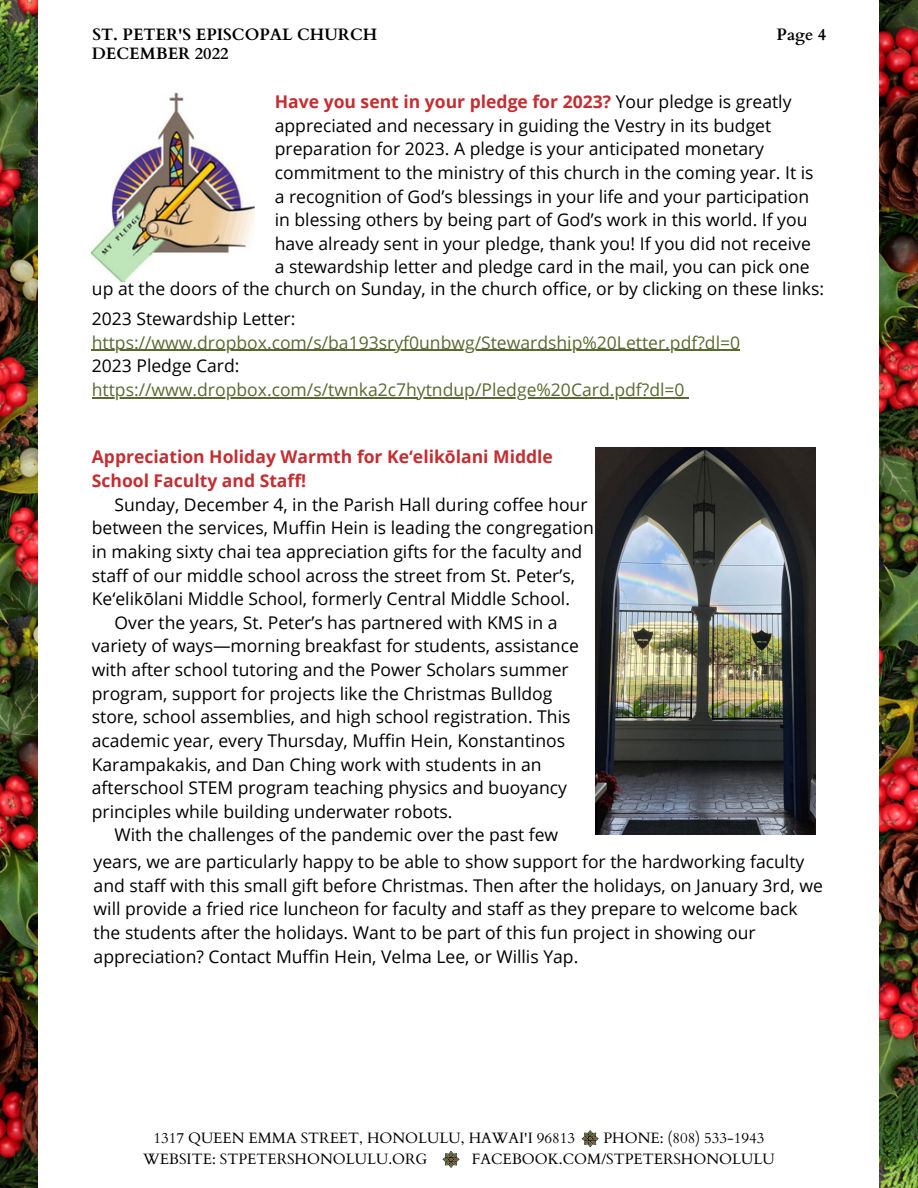
<style>
.page{position:relative;width:918px;height:1188px;background:#fff}
.page>*{position:absolute;margin:0;border:0;box-sizing:border-box;transform-origin:0 0}
.t1{font:17.55px/23.7px "Open Sans";color:#000}
.t2{font:17.55px "Open Sans";color:#596930}
.t3{font:700 17.55px/23.7px "Open Sans";color:#c52d31}
.t4{font:700 16.5px "Cardo";color:#000}
.t5{font:15px "Cardo";color:#000}
.s1{font-weight:700;color:#c52d31}
.s2{font-family:"Noto Sans"}
</style>
<div class="page">
<img style="left:0;top:0;width:918px;height:1188px">
<div style="left:39px;top:0;width:840px;height:1188px;background:#fff"></div>
<svg style="left:582px;top:1130px;width:17px;height:17px"></svg>
<svg style="left:443px;top:1151px;width:16px;height:17px"></svg>
<img style="left:92px;top:92px;width:163px;height:190px">
<img style="left:596px;top:447px;width:219px;height:387px">
<hr style="left:92px;top:350px;width:648px;height:1px;background:#596930">
<hr style="left:92px;top:397px;width:593px;height:1px;background:#596930">
<p class="t4" style="left:92px;top:23px;width:286px">ST. PETER'S EPISCOPAL CHURCH</p>
<p class="t4" style="left:777px;top:23px;width:51px">Page 4</p>
<p class="t4" style="left:92px;top:43px;width:138px">DECEMBER 2022</p>
<p class="t1" style="left:275px;top:89px;width:540px"><span class="s1">Have you sent in your pledge for 2023?</span> Your pledge is greatly appreciated and necessary in guiding the Vestry in its budget preparation for 2023. A pledge is your anticipated monetary commitment to the ministry of this church in the coming year. It is a recognition of God’s blessings in your life and your participation in blessing others by being part of God’s work in this world. If you have already sent in your pledge, thank you! If you did not receive a stewardship letter and pledge card in the mail, you can pick one</p>
<p class="t1" style="left:92px;top:274px;width:734px;line-height:29.8px">up at the doors of the church on Sunday, in the church office, or by clicking on these links:<br>2023 Stewardship Letter:</p>
<p class="t2" style="left:92px;top:330px;width:650px">https://www.dropbox.com/s/ba193sryf0unbwg/Stewardship%20Letter.pdf?dl=0</p>
<p class="t1" style="left:92px;top:354px;width:149px">2023 Pledge Card:</p>
<p class="t2" style="left:92px;top:377px;width:594px">https://www.dropbox.com/s/twnka2c7hytndup/Pledge%20Card.pdf?dl=0</p>
<p class="t3" style="left:92px;top:445px;width:463px">Appreciation Holiday Warmth for Ke<span class="s2">ʻ</span>elikōlani Middle<br>School Faculty and Staff!</p>
<p class="t1" style="left:115px;top:492px;width:474px">Sunday, December 4, in the Parish Hall during coffee hour</p>
<p class="t1" style="left:92px;top:516px;width:504px">between the services, Muffin Hein is leading the congregation</p>
<p class="t1" style="left:92px;top:539px;width:492px">in making sixty chai tea appreciation gifts for the faculty and</p>
<p class="t1" style="left:92px;top:563px;width:485px">staff of our middle school across the street from St. Peter’s,</p>
<p class="t1" style="left:92px;top:586px;width:480px">Ke<span class="s2">ʻ</span>elikōlani Middle School, formerly Central Middle School.</p>
<p class="t1" style="left:115px;top:610px;width:444px">Over the years, St. Peter’s has partnered with KMS in a</p>
<p class="t1" style="left:92px;top:634px;width:489px">variety of ways—morning breakfast for students, assistance</p>
<p class="t1" style="left:92px;top:657px;width:478px">with after school tutoring and the Power Scholars summer</p>
<p class="t1" style="left:92px;top:681px;width:462px">program, support for projects like the Christmas Bulldog</p>
<p class="t1" style="left:92px;top:705px;width:480px">store, school assemblies, and high school registration. This</p>
<p class="t1" style="left:92px;top:728px;width:475px">academic year, every Thursday, Muffin Hein, Konstantinos</p>
<p class="t1" style="left:92px;top:752px;width:451px">Karampakakis, and Dan Ching work with students in an</p>
<p class="t1" style="left:92px;top:775px;width:477px">afterschool STEM program teaching physics and buoyancy</p>
<p class="t1" style="left:92px;top:799px;width:362px">principles while building underwater robots.</p>
<p class="t1" style="left:115px;top:823px;width:445px">With the challenges of the pandemic over the past few</p>
<p class="t1" style="left:94px;top:849px;width:731px">years, we are particularly happy to be able to show support for the hardworking faculty and staff with this small gift before Christmas. Then after the holidays, on January 3rd, we will provide a fried rice luncheon for faculty and staff as they prepare to welcome back the students after the holidays. Want to be part of this fun project in showing our appreciation? Contact Muffin Hein, Velma Lee, or Willis Yap.</p>
<p class="t5" style="left:153px;top:1129px;width:423px">1317 QUEEN EMMA STREET, HONOLULU, HAWAI'I 96813</p>
<p class="t5" style="left:603px;top:1129px;width:163px">PHONE: (808) 533-1943</p>
<p class="t5" style="left:143px;top:1149px;width:286px">WEBSITE: STPETERSHONOLULU.ORG</p>
<p class="t5" style="left:472px;top:1149px;width:305px">FACEBOOK.COM/STPETERSHONOLULU</p>
</div>
